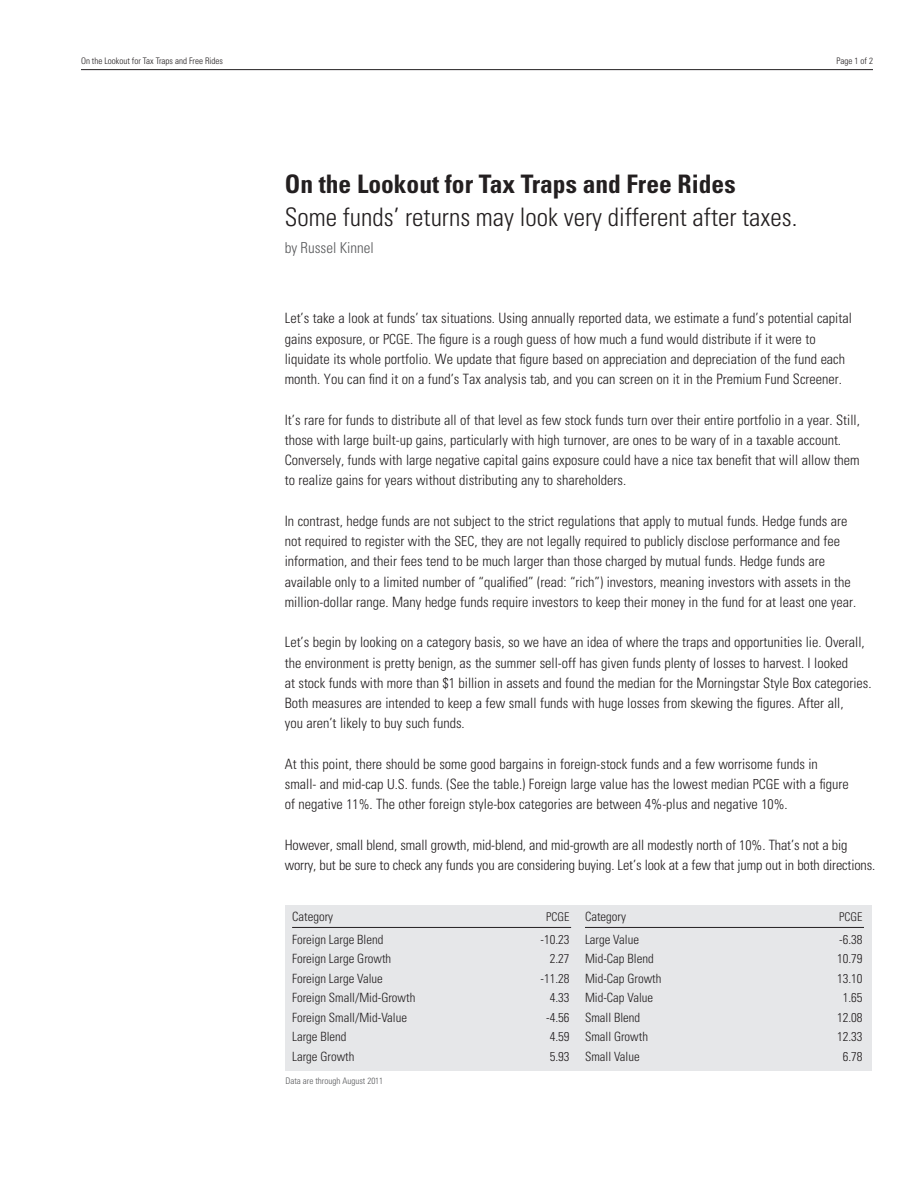
<style>
.page{position:relative;width:918px;height:1188px;background:#fff}
.page>*{position:absolute;margin:0;border:0;box-sizing:border-box;transform-origin:0 0}
.t1{font:300 condensed 25.5px "Univers";color:#231f20}
.t2{font:700 condensed 25.5px "Univers";color:#231f20}
.t3{font:300 condensed 15px "Univers";color:#57585a}
.Body{font:300 condensed 14.25px/20.2px "Univers";color:#231f20}
.t4{font:300 condensed 12.75px "Univers";color:#231f20}
.t5{font:300 condensed 12px "Univers";color:#231f20}
.Header_2{font:300 condensed 9px "Univers";color:#231f20}
.t6{font:300 condensed 9px "Univers";color:#57585a}
.s1{font-size:13.8px}
</style>
<div class="page">
<hr style="left:81px;top:69px;width:792px;height:1px;background:#231f20">
<div style="left:285px;top:905px;width:587px;height:166px;background:#e6e7e9"></div>
<hr style="left:292px;top:927px;width:279px;height:1px;background:#231f20">
<hr style="left:585px;top:927px;width:279px;height:1px;background:#231f20">
<p class="Header_2" style="left:81px;top:55px;width:144px">On the Lookout for Tax Traps and Free Rides</p>
<p class="Header_2" style="left:837px;top:55px;width:38px">Page 1 of 2</p>
<p class="t2" style="left:285px;top:168px;width:452px">On the Lookout for Tax Traps and Free Rides</p>
<p class="t1" style="left:285px;top:201px;width:514px">Some funds’ returns may look very different after taxes.</p>
<p class="t3" style="left:285px;top:239px;width:91px">by Russel Kinnel</p>
<p class="Body" style="left:285px;top:308px;width:569px">Let’s take a look at funds’ tax situations. Using annually reported data, we estimate a fund’s potential capital</p>
<p class="Body" style="left:285px;top:328px;width:562px">gains exposure, or <span class="s1">PCGE</span>. The figure is a rough guess of how much a fund would distribute if it were to liquidate its whole portfolio. We update that figure based on appreciation and depreciation of the fund each</p>
<p class="Body" style="left:285px;top:369px;width:559px">month. You can find it on a fund’s Tax analysis tab, and you can screen on it in the Premium Fund Screener.</p>
<p class="Body" style="left:285px;top:409px;width:577px">It’s rare for funds to distribute all of that level as few stock funds turn over their entire portfolio in a year. Still, those with large built-up gains, particularly with high turnover, are ones to be wary of in a taxable account.<br>Conversely, funds with large negative capital gains exposure could have a nice tax benefit that will allow them</p>
<p class="Body" style="left:285px;top:470px;width:343px">to realize gains for years without distributing any to shareholders.</p>
<p class="Body" style="left:285px;top:511px;width:573px">In contrast, hedge funds are not subject to the strict regulations that apply to mutual funds. Hedge funds are not required to register with the <span class="s1">SEC</span>, they are not legally required to publicly disclose performance and fee information, and their fees tend to be much larger than those charged by mutual funds. Hedge funds are available only to a limited number of “qualified” (read: “rich”) investors, meaning investors with assets in the million-dollar range. Many hedge funds require investors to keep their money in the fund for at least one year.</p>
<p class="Body" style="left:285px;top:632px;width:581px">Let’s begin by looking on a category basis, so we have an idea of where the traps and opportunities lie. Overall,</p>
<p class="Body" style="left:285px;top:652px;width:588px">the environment is pretty benign, as the summer sell-off has given funds plenty of losses to harvest. I looked<br>at stock funds with more than $1 billion in assets and found the median for the Morningstar Style Box categories.<br>Both measures are intended to keep a few small funds with huge losses from skewing the figures. After all,<br>you aren’t likely to buy such funds.</p>
<p class="Body" style="left:285px;top:754px;width:565px">At this point, there should be some good bargains in foreign-stock funds and a few worrisome funds in small- and mid-cap <span class="s1">U.S</span>. funds. (See the table.) Foreign large value has the lowest median <span class="s1">PCGE</span> with a figure of negative <span class="s1">11%</span>. The other foreign style-box categories are between 4%-plus and negative <span class="s1">10%</span>.</p>
<p class="Body" style="left:285px;top:835px;width:564px">However, small blend, small growth, mid-blend, and mid-growth are all modestly north of <span class="s1">10%</span>. That’s not a big</p>
<p class="Body" style="left:285px;top:855px;width:592px">worry, but be sure to check any funds you are considering buying. Let’s look at a few that jump out in both directions.</p>
<p class="t4" style="left:292px;top:909px;width:43px">Category</p>
<p class="t5" style="left:546px;top:910px;width:25px">PCGE</p>
<p class="t4" style="left:292px;top:932px;width:93px">Foreign Large Blend</p>
<p class="t4" style="left:541px;top:932px;width:31px">-10.23</p>
<p class="t4" style="left:292px;top:951px;width:101px">Foreign Large Growth</p>
<p class="t4" style="left:550px;top:951px;width:21px">2.27</p>
<p class="t4" style="left:292px;top:971px;width:92px">Foreign Large Value</p>
<p class="t4" style="left:541px;top:971px;width:31px">-11.28</p>
<p class="t4" style="left:292px;top:990px;width:125px">Foreign Small/Mid-Growth</p>
<p class="t4" style="left:550px;top:990px;width:21px">4.33</p>
<p class="t4" style="left:292px;top:1010px;width:116px">Foreign Small/Mid-Value</p>
<p class="t4" style="left:546px;top:1010px;width:25px">-4.56</p>
<p class="t4" style="left:292px;top:1029px;width:56px">Large Blend</p>
<p class="t4" style="left:550px;top:1029px;width:21px">4.59</p>
<p class="t4" style="left:292px;top:1049px;width:64px">Large Growth</p>
<p class="t4" style="left:550px;top:1049px;width:21px">5.93</p>
<p class="t6" style="left:285px;top:1075px;width:99px">Data are through August 2011</p>
<p class="t4" style="left:585px;top:909px;width:43px">Category</p>
<p class="t5" style="left:839px;top:910px;width:25px">PCGE</p>
<p class="t4" style="left:585px;top:932px;width:56px">Large Value</p>
<p class="t4" style="left:839px;top:932px;width:25px">-6.38</p>
<p class="t4" style="left:585px;top:951px;width:70px">Mid-Cap Blend</p>
<p class="t4" style="left:837px;top:951px;width:27px">10.79</p>
<p class="t4" style="left:585px;top:971px;width:78px">Mid-Cap Growth</p>
<p class="t4" style="left:837px;top:971px;width:27px">13.10</p>
<p class="t4" style="left:585px;top:990px;width:70px">Mid-Cap Value</p>
<p class="t4" style="left:843px;top:990px;width:21px">1.65</p>
<p class="t4" style="left:585px;top:1010px;width:57px">Small Blend</p>
<p class="t4" style="left:837px;top:1010px;width:27px">12.08</p>
<p class="t4" style="left:585px;top:1029px;width:65px">Small Growth</p>
<p class="t4" style="left:837px;top:1029px;width:27px">12.33</p>
<p class="t4" style="left:585px;top:1049px;width:56px">Small Value</p>
<p class="t4" style="left:843px;top:1049px;width:21px">6.78</p>
</div>
